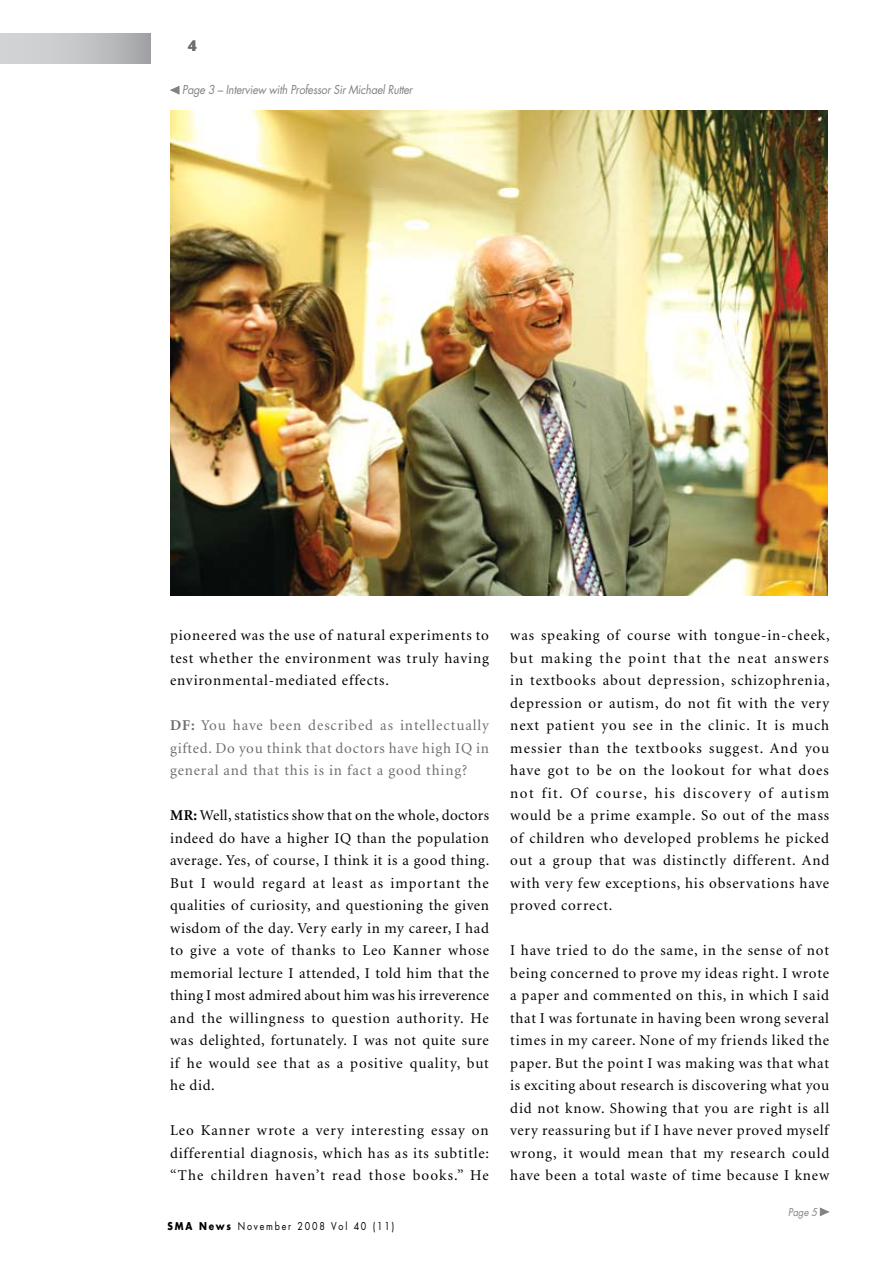
<style>
.page{position:relative;width:893px;height:1263px;background:#fff}
.page>*{position:absolute;margin:0;border:0;box-sizing:border-box;transform-origin:0 0}
.t1{font:15px/22.5px "Minion";letter-spacing:.055em;color:#000;text-align:justify}
.t2{font:15px/22.5px "Minion";letter-spacing:.055em;color:#6d6f71;text-align:justify}
.t3{font:700 15px "Stone Sans";color:#6d6f71;scale:.9 1}
.t4{font:italic 12px "Futura";letter-spacing:-.02em;color:#808285;scale:.9 1}
.t5{font:10.5px "Futura";letter-spacing:.2em;color:#000;scale:.85 1}
.t6{font:italic 10.5px "Futura";color:#808285;scale:.9 1}
.s1{font-weight:700}
</style>
<div class="page">
<svg style="left:170px;top:85px;width:10px;height:10px"></svg>
<div style="left:0;top:34px;width:151px;height:29px;background:linear-gradient(to right,#dadcdd,#a8aaad)"></div>
<svg style="left:820px;top:1207px;width:9px;height:10px"></svg>
<img style="left:170px;top:111px;width:658px;height:484px">
<p class="t3" style="left:188px;top:37px;width:11px">4</p>
<p class="t4" style="left:182px;top:82px;width:257px">Page 3 – Interview with Professor Sir Michael Rutter</p>
<p class="t1" style="left:170px;top:625px;width:320px">pioneered was the use of natural experiments to test whether the environment was truly having environmental-mediated effects.</p>
<p class="t2" style="left:170px;top:715px;width:320px"><span class="s1">DF:</span> You have been described as intellectually gifted. Do you think that doctors have high IQ in general and that this is in fact a good thing?</p>
<p class="t1" style="left:170px;top:805px;width:321px"><span class="s1">MR:</span> Well, statistics show that on the whole, doctors indeed do have a higher IQ than the population average. Yes, of course, I think it is a good thing.<br>But I would regard at least as important the qualities of curiosity, and questioning the given wisdom of the day. Very early in my career, I had to give a vote of thanks to Leo Kanner whose memorial lecture I attended, I told him that the thing I most admired about him was his irreverence and the willingness to question authority. He was delighted, fortunately. I was not quite sure if he would see that as a positive quality, but he did.</p>
<p class="t1" style="left:170px;top:1120px;width:321px">Leo Kanner wrote a very interesting essay on differential diagnosis, which has as its subtitle: “The children haven’t read those books.” He</p>
<p class="t5" style="left:168px;top:1219px;width:268px"><span class="s1">SMA News</span> November 2008 Vol 40 (11)</p>
<p class="t1" style="left:510px;top:625px;width:321px">was speaking of course with tongue-in-cheek, but making the point that the neat answers in textbooks about depression, schizophrenia, depression or autism, do not fit with the very next patient you see in the clinic. It is much messier than the textbooks suggest. And you have got to be on the lookout for what does not fit. Of course, his discovery of autism would be a prime example. So out of the mass of children who developed problems he picked out a group that was distinctly different. And with very few exceptions, his observations have proved correct.</p>
<p class="t1" style="left:510px;top:940px;width:320px">I have tried to do the same, in the sense of not being concerned to prove my ideas right. I wrote a paper and commented on this, in which I said that I was fortunate in having been wrong several times in my career. None of my friends liked the paper. But the point I was making was that what is exciting about research is discovering what you did not know. Showing that you are right is all very reassuring but if I have never proved myself wrong, it would mean that my research could have been a total waste of time because I knew</p>
<p class="t6" style="left:788px;top:1205px;width:34px">Page 5</p>
</div>
